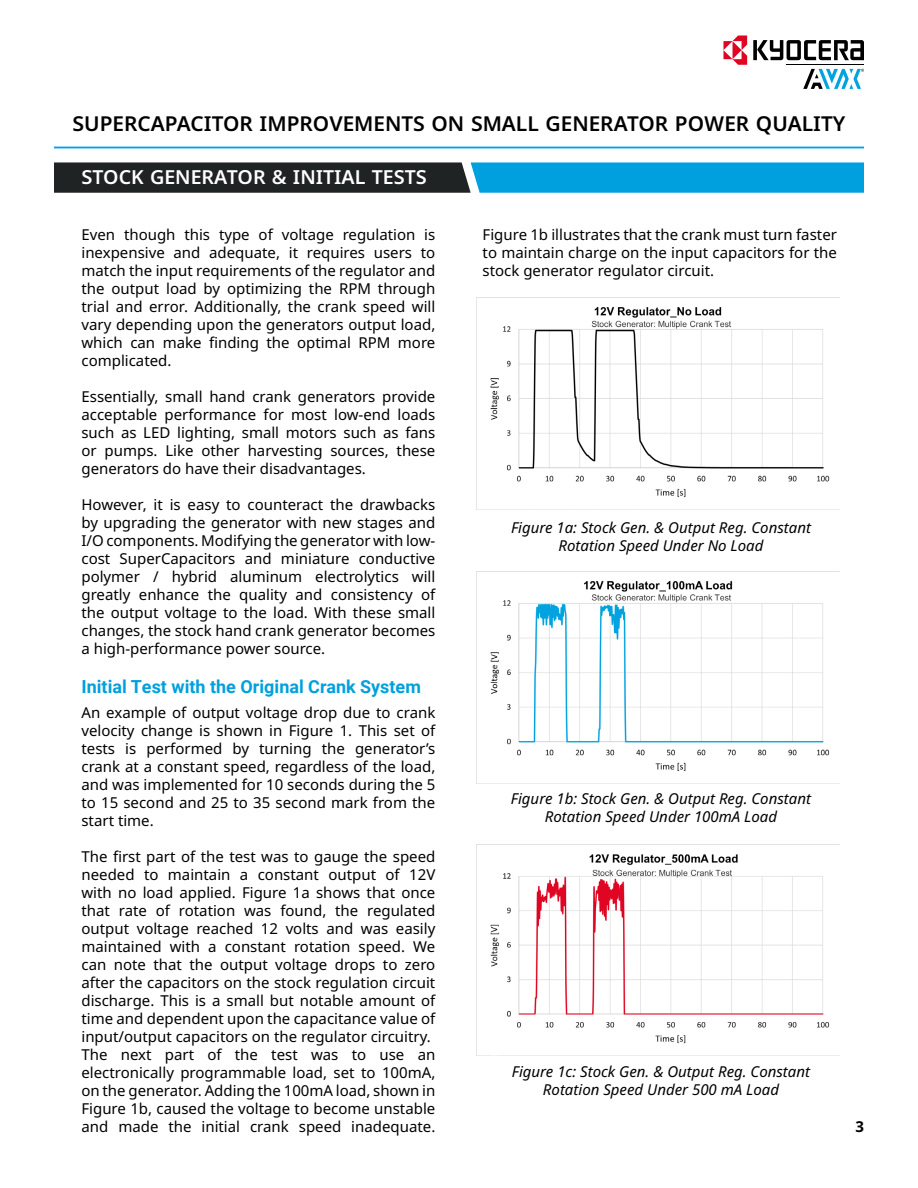
<style>
.page{position:relative;width:918px;height:1188px;background:#fff}
.page>*{position:absolute;margin:0;border:0;box-sizing:border-box;transform-origin:0 0}
.t1{font:500 25.5px "Noto Sans";color:#000}
.t2{font:500 24px "Noto Sans";color:#fff}
.t3{font:700 18px "Roboto";color:#00a0dd}
.t4{font:15px/18px "Noto Sans";color:#000;text-align:justify}
.t5{font:italic 15px/18px "Noto Sans";color:#000;text-align:center}
.t6{font:700 15px "Noto Sans";color:#000}
</style>
<div class="page">
<svg style="left:54px;top:162px;width:810px;height:31px;background:#186482"></svg>
<hr style="left:54px;top:147px;width:810px;height:1px;background:#00a2df">
<svg style="left:753px;top:40px;width:111px;height:20px"></svg>
<svg style="left:803px;top:69px;width:61px;height:20px"></svg>
<hr style="left:787px;top:64px;width:77px;height:1px;background:#000">
<svg style="left:723px;top:36px;width:24px;height:29px"></svg>
<img style="left:477px;top:571px;width:363px;height:213px">
<img style="left:477px;top:844px;width:363px;height:212px">
<img style="left:477px;top:297px;width:363px;height:201px">
<h1 class="t1" style="left:73px;top:104px;width:774px">SUPERCAPACITOR IMPROVEMENTS ON SMALL GENERATOR POWER QUALITY</h1>
<h2 class="t2" style="left:81px;top:158px;width:347px">STOCK GENERATOR &amp; INITIAL TESTS</h2>
<p class="t4" style="left:81px;top:225px;width:355px">Even though this type of voltage regulation is inexpensive and adequate, it requires users to match the input requirements of the regulator and the output load by optimizing the RPM through trial and error. Additionally, the crank speed will vary depending upon the generators output load, which can make finding the optimal RPM more complicated.</p>
<p class="t4" style="left:81px;top:387px;width:355px">Essentially, small hand crank generators provide acceptable performance for most low-end loads such as LED lighting, small motors such as fans or pumps. Like other harvesting sources, these generators do have their disadvantages.</p>
<p class="t4" style="left:81px;top:495px;width:355px">However, it is easy to counteract the drawbacks by upgrading the generator with new stages and I/O components. Modifying the generator with low&shy;cost SuperCapacitors and miniature conductive polymer / hybrid aluminum electrolytics will greatly enhance the quality and consistency of the output voltage to the load. With these small changes, the stock hand crank generator becomes a high-performance power source.</p>
<p class="t3" style="left:81px;top:674px;width:341px">Initial Test with the Original Crank System</p>
<p class="t4" style="left:81px;top:704px;width:355px">An example of output voltage drop due to crank velocity change is shown in Figure 1. This set of tests is performed by turning the generator’s crank at a constant speed, regardless of the load, and was implemented for 10 seconds during the 5 to 15 second and 25 to 35 second mark from the start time.</p>
<p class="t4" style="left:81px;top:848px;width:355px;text-align:left">The first part of the test was to gauge the speed needed to maintain a constant output of 12V with no load applied. Figure 1a shows that once that rate of rotation was found, the regulated output voltage reached 12 volts and was easily maintained with a constant rotation speed. We can note that the output voltage drops to zero after the capacitors on the stock regulation circuit discharge. This is a small but notable amount of time and dependent upon the capacitance value of input/output capacitors on the regulator circuitry.<br>The next part of the test was to use an electronically programmable load, set to 100mA, on the generator. Adding the 100mA load, shown in Figure 1b, caused the voltage to become unstable and made the initial crank speed inadequate.</p>
<p class="t4" style="left:483px;top:225px;width:356px">Figure 1b illustrates that the crank must turn faster to maintain charge on the input capacitors for the stock generator regulator circuit.</p>
<p class="t5" style="left:511px;top:519px;width:301px">Figure 1a: Stock Gen. &amp; Output Reg. Constant<br>Rotation Speed Under No Load</p>
<p class="t5" style="left:511px;top:790px;width:302px">Figure 1b: Stock Gen. &amp; Output Reg. Constant<br>Rotation Speed Under 100mA Load</p>
<p class="t5" style="left:512px;top:1063px;width:300px">Figure 1c: Stock Gen. &amp; Output Reg. Constant<br>Rotation Speed Under 500 mA Load</p>
<p class="t6" style="left:855px;top:1116px;width:10px">3</p>
</div>
